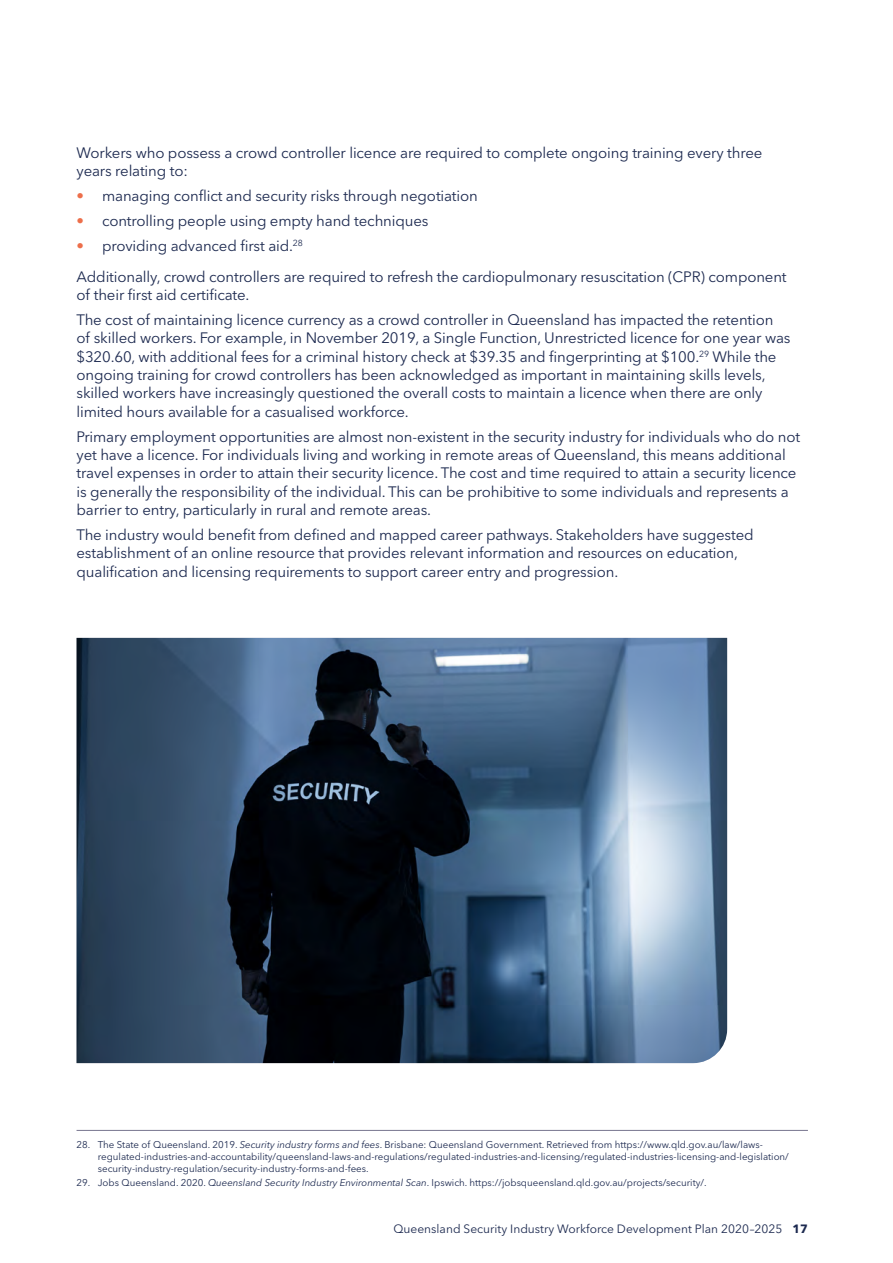
<style>
.page{position:relative;width:893px;height:1263px;background:#fff}
.page>*{position:absolute;margin:0;border:0;box-sizing:border-box;transform-origin:0 0}
.t1{font:15px/18.3px "Avenir Next LT Pro";letter-spacing:-.01em;color:#1d2a50}
.t2{font:12px "Avenir Next LT Pro";color:#1d2a50}
.t3{font:9.75px/12px "Avenir Next LT Pro";color:#1d2a50}
.s1{color:#ed6f4b}
.s2{font-style:italic}
.s3{font-weight:700}
</style>
<div class="page">
<hr style="left:77px;top:1130px;width:731px;height:1px;background:#78768f">
<img style="left:77px;top:638px;width:650px;height:425px">
<p class="t1" style="left:77px;top:144px;width:687px">Workers who possess a crowd controller licence are required to complete ongoing training every three years relating to:</p>
<p class="t1" style="left:77px;top:187px;width:403px"><span class="s1">•</span> managing conflict and security risks through negotiation</p>
<p class="t1" style="left:77px;top:212px;width:353px"><span class="s1">•</span> controlling people using empty hand techniques</p>
<p class="t1" style="left:77px;top:230px;width:712px;line-height:31.2px"><span class="s1">•</span> providing advanced first aid.<sup>28<br></sup>Additionally, crowd controllers are required to refresh the cardiopulmonary resuscitation (CPR) component</p>
<p class="t1" style="left:77px;top:283px;width:698px;line-height:24.8px">of their first aid certificate.<br>The cost of maintaining licence currency as a crowd controller in Queensland has impacted the retention</p>
<p class="t1" style="left:77px;top:329px;width:715px">of skilled workers. For example, in November 2019, a Single Function, Unrestricted licence for one year was $320.60, with additional fees for a criminal history check at $39.35 and fingerprinting at $100.<sup>29</sup> While the ongoing training for crowd controllers has been acknowledged as important in maintaining skills levels, skilled workers have increasingly questioned the overall costs to maintain a licence when there are only limited hours available for a casualised workforce.</p>
<p class="t1" style="left:77px;top:427px;width:725px">Primary employment opportunities are almost non-existent in the security industry for individuals who do not yet have a licence. For individuals living and working in remote areas of Queensland, this means additional travel expenses in order to attain their security licence. The cost and time required to attain a security licence is generally the responsibility of the individual. This can be prohibitive to some individuals and represents a barrier to entry, particularly in rural and remote areas.</p>
<p class="t1" style="left:77px;top:525px;width:679px">The industry would benefit from defined and mapped career pathways. Stakeholders have suggested establishment of an online resource that provides relevant information and resources on education, qualification and licensing requirements to support career entry and progression.</p>
<p class="t3" style="left:98px;top:1138px;width:693px;text-indent:-21px">28. The State of Queensland. 2019. <span class="s2">Security industry forms and fees</span>. Brisbane: Queensland Government. Retrieved from https://www.qld.gov.au/law/laws&shy;regulated-industries-and-accountability/queensland-laws-and-regulations/regulated-industries-and-licensing/regulated-industries-licensing-and-legislation/ security-industry-regulation/security-industry-forms-and-fees.</p>
<p class="t3" style="left:77px;top:1177px;width:632px">29. Jobs Queensland. 2020. <span class="s2">Queensland Security Industry Environmental Scan</span>. Ipswich. https://jobsqueensland.qld.gov.au/projects/security/.</p>
<p class="t2" style="left:393px;top:1222px;width:416px">Queensland Security Industry Workforce Development Plan 2020–2025 <span class="s3">17</span></p>
</div>
